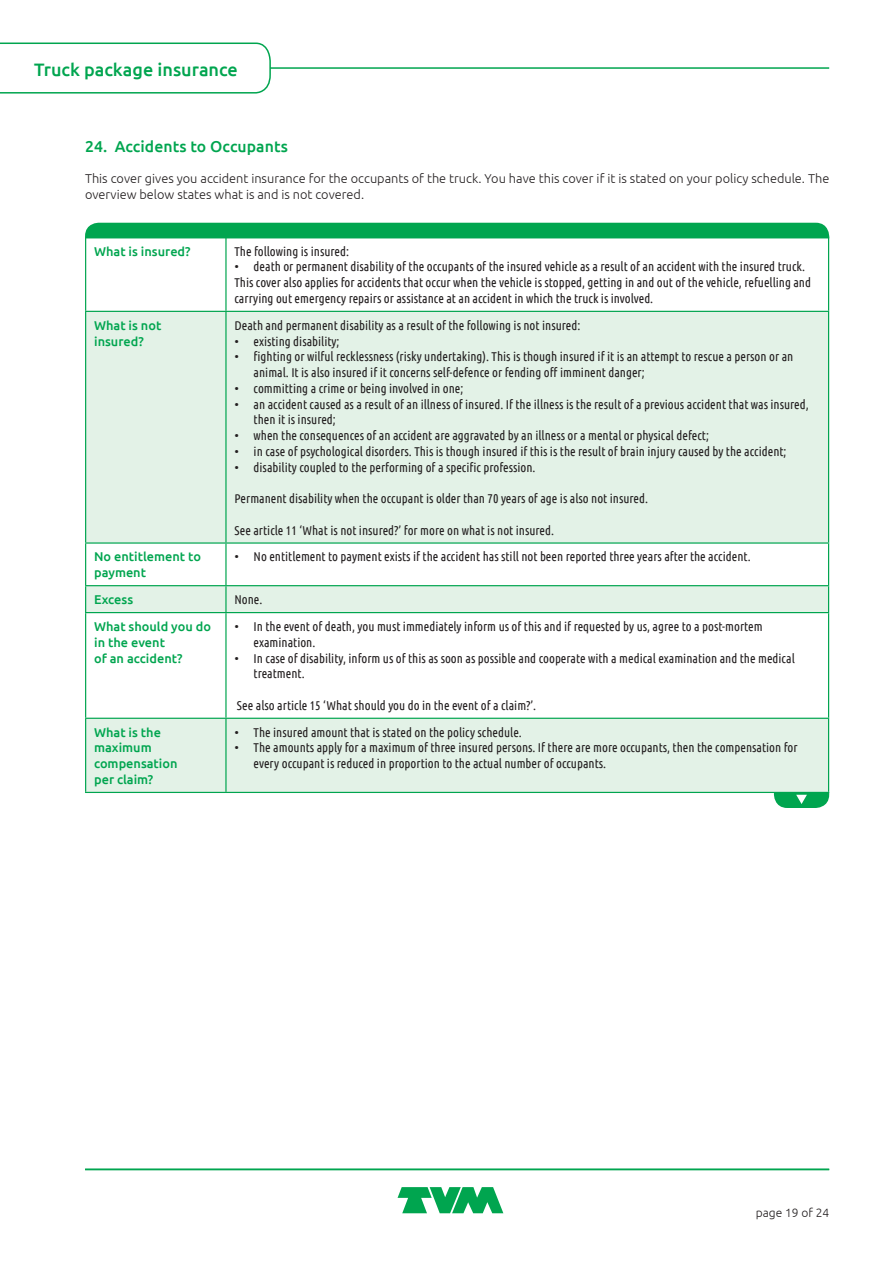
<style>
.page{position:relative;width:893px;height:1263px;background:#fff}
.page>*{position:absolute;margin:0;border:0;box-sizing:border-box;transform-origin:0 0}
.t1{font:500 18px "Ubuntu";color:#00a54f}
.Bodykop_gr_10_5pt{font:500 15.75px "Ubuntu";letter-spacing:.005em;color:#00a54f}
.Body_tabel{font:12.75px/15.8px "Ubuntu Condensed";color:#231f20}
.Body{font:300 12.75px/15.8px "Ubuntu";color:#231f20}
.Body-2{font:500 12.75px/15.8px "Ubuntu";color:#00a54f}
.t2{font:300 12px "Ubuntu";color:#231f20}
.s1{font-family:"Ubuntu";font-weight:300}
</style>
<div class="page">
<svg style="left:86px;top:312px;width:742px;height:480px;fill:#e3f2e7"></svg>
<hr style="left:85px;top:238px;width:1px;height:73px;background:#00a54f">
<hr style="left:225px;top:238px;width:2px;height:73px;background:#00a54f">
<hr style="left:828px;top:238px;width:1px;height:73px;background:#00a54f">
<hr style="left:85px;top:311px;width:141px;height:1px;background:#00a54f">
<hr style="left:85px;top:312px;width:1px;height:230px;background:#00a54f">
<hr style="left:226px;top:311px;width:603px;height:1px;background:#00a54f">
<hr style="left:225px;top:312px;width:2px;height:230px;background:#00a54f">
<hr style="left:828px;top:312px;width:1px;height:230px;background:#00a54f">
<hr style="left:85px;top:542px;width:141px;height:2px;background:#00a54f">
<hr style="left:85px;top:544px;width:1px;height:41px;background:#00a54f">
<hr style="left:226px;top:542px;width:603px;height:2px;background:#00a54f">
<hr style="left:225px;top:544px;width:2px;height:41px;background:#00a54f">
<hr style="left:828px;top:544px;width:1px;height:41px;background:#00a54f">
<hr style="left:85px;top:585px;width:141px;height:1px;background:#00a54f">
<svg style="left:85px;top:586px;width:1px;height:26px"></svg>
<hr style="left:226px;top:585px;width:603px;height:1px;background:#00a54f">
<hr style="left:225px;top:586px;width:2px;height:26px;background:#00a54f">
<svg style="left:828px;top:586px;width:1px;height:26px"></svg>
<hr style="left:85px;top:612px;width:141px;height:1px;background:#00a54f">
<hr style="left:85px;top:613px;width:1px;height:105px;background:#00a54f">
<hr style="left:226px;top:612px;width:603px;height:1px;background:#00a54f">
<hr style="left:225px;top:613px;width:2px;height:105px;background:#00a54f">
<hr style="left:828px;top:613px;width:1px;height:105px;background:#00a54f">
<hr style="left:85px;top:718px;width:141px;height:1px;background:#00a54f">
<hr style="left:85px;top:719px;width:1px;height:73px;background:#00a54f">
<hr style="left:226px;top:718px;width:603px;height:1px;background:#00a54f">
<hr style="left:225px;top:719px;width:2px;height:73px;background:#00a54f">
<hr style="left:828px;top:719px;width:1px;height:73px;background:#00a54f">
<hr style="left:85px;top:792px;width:141px;height:1px;background:#00a54f">
<hr style="left:226px;top:792px;width:603px;height:1px;background:#00a54f">
<div style="left:85px;top:223px;width:744px;height:15px;background:#00a54f"></div>
<svg style="left:774px;top:793px;width:55px;height:15px"></svg>
<svg style="left:398px;top:1187px;width:105px;height:26px"></svg>
<hr style="left:85px;top:1169px;width:744px;height:1px;background:#00a54f">
<hr style="left:85px;top:67px;width:744px;height:2px;background:#00a54f">
<svg style="left:0;top:42px;width:272px;height:52px"></svg>
<h1 class="t1" style="left:34px;top:58px;width:205px">Truck package insurance</h1>
<p class="Bodykop_gr_10_5pt" style="left:85px;top:136px;width:204px">24. Accidents to Occupants</p>
<p class="Body" style="left:85px;top:171px;width:746px">This cover gives you accident insurance for the occupants of the truck. You have this cover if it is stated on your policy schedule. The overview below states what is and is not covered.</p>
<p class="Body-2" style="left:94px;top:243px;width:98px">What is insured?</p>
<p class="Body_tabel" style="left:234px;top:243px;width:116px">The following is insured:</p>
<p class="Body_tabel" style="left:234px;top:258px;width:572px"><span class="s1">•</span> death or permanent disability of the occupants of the insured vehicle as a result of an accident with the insured truck.</p>
<p class="Body_tabel" style="left:234px;top:274px;width:578px">This cover also applies for accidents that occur when the vehicle is stopped, getting in and out of the vehicle, refuelling and carrying out emergency repairs or assistance at an accident in which the truck is involved.</p>
<p class="Body-2" style="left:94px;top:317px;width:69px">What is not</p>
<p class="Body-2" style="left:94px;top:333px;width:51px">insured?</p>
<p class="Body_tabel" style="left:234px;top:317px;width:347px">Death and permanent disability as a result of the following is not insured:</p>
<p class="Body_tabel" style="left:234px;top:333px;width:107px"><span class="s1">•</span> existing disability;</p>
<p class="Body_tabel" style="left:254px;top:348px;width:541px;text-indent:-19px"><span class="s1">•</span> fighting or wilful recklessness (risky undertaking). This is though insured if it is an attempt to rescue a person or an animal. It is also insured if it concerns self-defence or fending off imminent danger;</p>
<p class="Body_tabel" style="left:234px;top:380px;width:230px"><span class="s1">•</span> committing a crime or being involved in one;</p>
<p class="Body_tabel" style="left:254px;top:396px;width:557px;text-indent:-19px"><span class="s1">•</span> an accident caused as a result of an illness of insured. If the illness is the result of a previous accident that was insured, then it is insured;</p>
<p class="Body_tabel" style="left:234px;top:427px;width:476px"><span class="s1">•</span> when the consequences of an accident are aggravated by an illness or a mental or physical defect;</p>
<p class="Body_tabel" style="left:234px;top:443px;width:554px"><span class="s1">•</span> in case of psychological disorders. This is though insured if this is the result of brain injury caused by the accident;</p>
<p class="Body_tabel" style="left:234px;top:459px;width:303px"><span class="s1">•</span> disability coupled to the performing of a specific profession.</p>
<p class="Body_tabel" style="left:234px;top:490px;width:415px">Permanent disability when the occupant is older than 70 years of age is also not insured.</p>
<p class="Body_tabel" style="left:234px;top:522px;width:321px">See article 11 ‘What is not insured?’ for more on what is not insured.</p>
<p class="Body-2" style="left:94px;top:548px;width:108px">No entitlement to</p>
<p class="Body-2" style="left:94px;top:564px;width:53px">payment</p>
<p class="Body_tabel" style="left:234px;top:549px;width:518px"><span class="s1">•</span> No entitlement to payment exists if the accident has still not been reported three years after the accident.</p>
<p class="Body-2" style="left:94px;top:591px;width:41px">Excess</p>
<p class="Body_tabel" style="left:234px;top:591px;width:29px">None.</p>
<p class="Body-2" style="left:94px;top:618px;width:119px">What should you do in the event</p>
<p class="Body-2" style="left:94px;top:650px;width:90px">of an accident?</p>
<p class="Body_tabel" style="left:254px;top:618px;width:511px;text-indent:-19px"><span class="s1">•</span> In the event of death, you must immediately inform us of this and if requested by us, agree to a post-mortem examination.</p>
<p class="Body_tabel" style="left:254px;top:650px;width:543px;text-indent:-19px"><span class="s1">•</span> In case of disability, inform us of this as soon as possible and cooperate with a medical examination and the medical treatment.</p>
<p class="Body_tabel" style="left:237px;top:697px;width:301px">See also article 15 ‘What should you do in the event of a claim?’.</p>
<p class="Body-2" style="left:94px;top:724px;width:68px">What is the</p>
<p class="Body-2" style="left:94px;top:739px;width:85px">maximum compensation</p>
<p class="Body-2" style="left:94px;top:771px;width:61px">per claim?</p>
<p class="Body_tabel" style="left:234px;top:724px;width:289px"><span class="s1">•</span> The insured amount that is stated on the policy schedule.</p>
<p class="Body_tabel" style="left:254px;top:739px;width:545px;text-indent:-19px"><span class="s1">•</span> The amounts apply for a maximum of three insured persons. If there are more occupants, then the compensation for every occupant is reduced in proportion to the actual number of occupants.</p>
<p class="t2" style="left:756px;top:1205px;width:75px">page 19 of 24</p>
</div>
